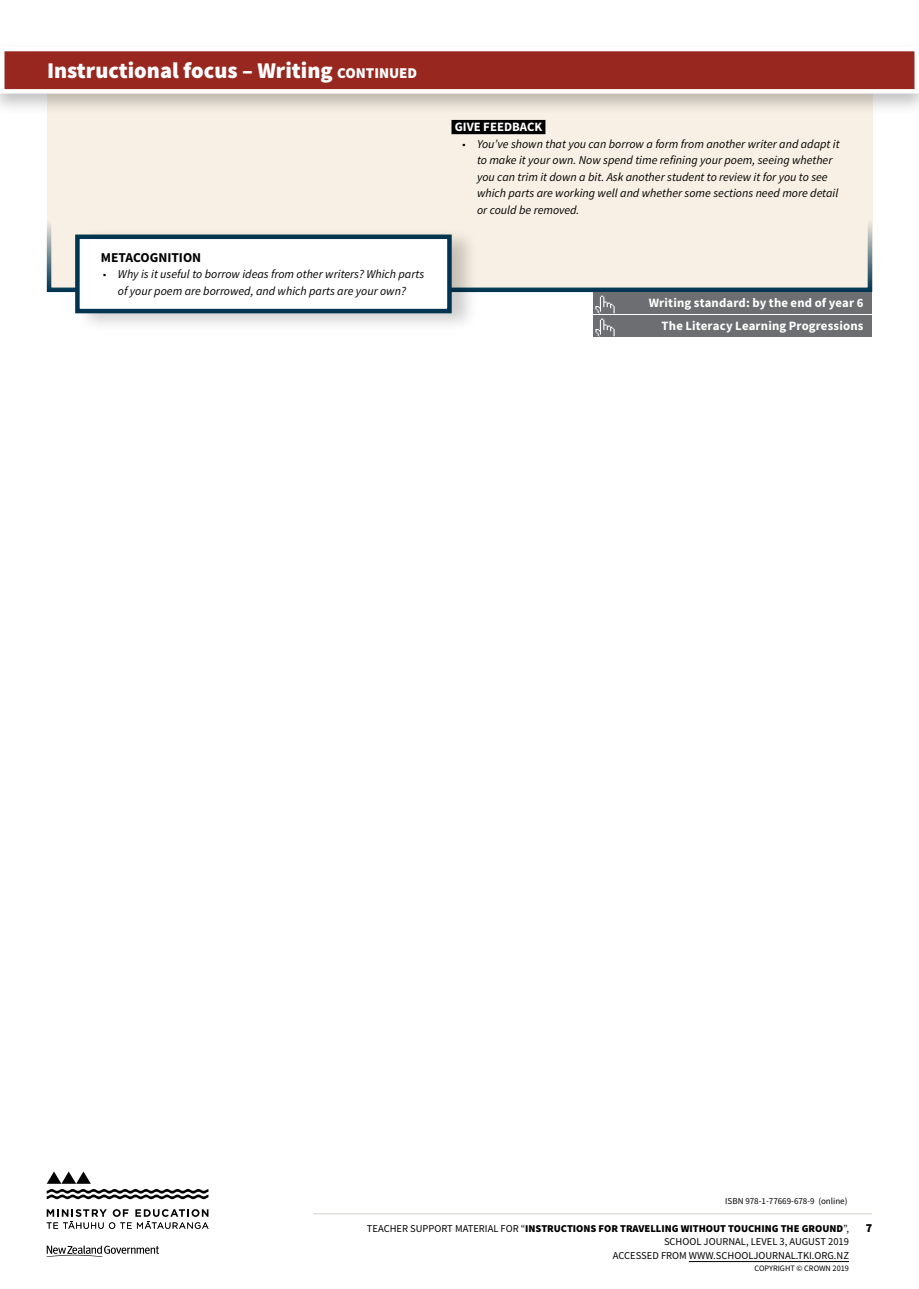
<style>
.page{position:relative;width:919px;height:1289px;background:#fff}
.page>*{position:absolute;margin:0;border:0;box-sizing:border-box;transform-origin:0 0}
.t1{font:900 22.5px "Source Sans Pro";color:#fff}
.t2{font:700 13.5px "Source Sans Pro";color:#000}
.t3{font:700 12.75px "Source Sans Pro";letter-spacing:.01em;color:#fff}
.t4{font:italic 12px/16.5px "Source Sans Pro";color:#000;text-align:center}
.t5{font:900 12px "Source Sans Pro";color:#000}
.t6{font:900 10.5px "Source Sans Pro";color:#000}
.t7{font:10.5px/13.5px "Source Sans Pro";color:#000;text-align:right}
.t8{font:9px "Source Sans Pro";color:#000}
.t9{font:8.25px "Source Sans Pro";color:#000}
.s1{font-size:15px}
.s2{font-weight:400}
</style>
<div class="page">
<div style="left:47px;top:70px;width:825px;height:222px;background:#f8f0e4"></div>
<hr style="left:313px;top:1213px;width:559px;height:1px;background:#d6d1c8">
<svg style="left:47px;top:1209px;width:161px;height:19px"></svg>
<svg style="left:47px;top:1171px;width:161px;height:28px"></svg>
<svg style="left:47px;top:1245px;width:112px;height:11px"></svg>
<hr style="left:688px;top:1261px;width:160px;height:1px;background:#000">
<div style="left:0;top:41px;width:918px;height:75px;background:#000;opacity:.25"></div>
<div style="left:2px;top:49px;width:914px;height:42px;background:#98281f"></div>
<div style="left:0;top:47px;width:918px;height:47px;border:4px solid #fff"></div>
<div style="left:47px;top:207px;width:825px;height:85px;border:4px solid #003450"></div>
<div style="left:74px;top:226px;width:405px;height:107px;background:#000;opacity:.2"></div>
<div style="left:77px;top:237px;width:372px;height:74px;background:#fff"></div>
<div style="left:75px;top:234px;width:376px;height:79px;border:4px solid #003450"></div>
<div style="left:451px;top:120px;width:94px;height:14px;background:#000"></div>
<div style="left:597px;top:315px;width:274px;height:21px;background:#6d6e71"></div>
<div style="left:593px;top:315px;width:26px;height:21px;background:#6d6e71"></div>
<svg style="left:595px;top:319px;width:19px;height:17px"></svg>
<div style="left:616px;top:292px;width:255px;height:21px;background:#6d6e71"></div>
<div style="left:593px;top:292px;width:26px;height:21px;background:#6d6e71"></div>
<svg style="left:595px;top:296px;width:19px;height:17px"></svg>
<h1 class="t1" style="left:47px;top:54px;width:372px">Instructional focus – Writing <span class="s1">CONTINUED</span></h1>
<p class="t2" style="left:101px;top:248px;width:102px">METACOGNITION</p>
<p class="t4" style="left:101px;top:266px;width:325px">▪ Why is it useful to borrow ideas from other writers? Which parts of your poem are borrowed, and which parts are your own?</p>
<p class="t3" style="left:454px;top:118px;width:89px">GIVE FEEDBACK</p>
<p class="t4" style="left:477px;top:135px;width:364px;text-align:left;text-indent:-17px">▪ You’ve shown that you can borrow a form from another writer and adapt it to make it your own. Now spend time refining your poem, seeing whether you can trim it down a bit. Ask another student to review it for you to see which parts are working well and whether some sections need more detail or could be removed.</p>
<p class="t3" style="left:648px;top:294px;width:216px">Writing standard: by the end of year 6</p>
<p class="t3" style="left:661px;top:317px;width:203px">The Literacy Learning Progressions</p>
<p class="t8" style="left:725px;top:1194px;width:124px">ISBN 978-1-77669-678-9 (online)</p>
<p class="t6" style="left:367px;top:1220px;width:483px"><span class="s2">TEACHER SUPPORT MATERIAL FOR “</span>INSTRUCTIONS FOR TRAVELLING WITHOUT TOUCHING THE GROUND<span class="s2">”,</span></p>
<p class="t5" style="left:865px;top:1219px;width:8px">7</p>
<p class="t7" style="left:613px;top:1234px;width:237px">SCHOOL JOURNAL, LEVEL 3, AUGUST 2019<br>ACCESSED FROM WWW.SCHOOLJOURNAL.TKI.ORG.NZ</p>
<p class="t9" style="left:754px;top:1262px;width:96px">COPYRIGHT © CROWN 2019</p>
</div>
